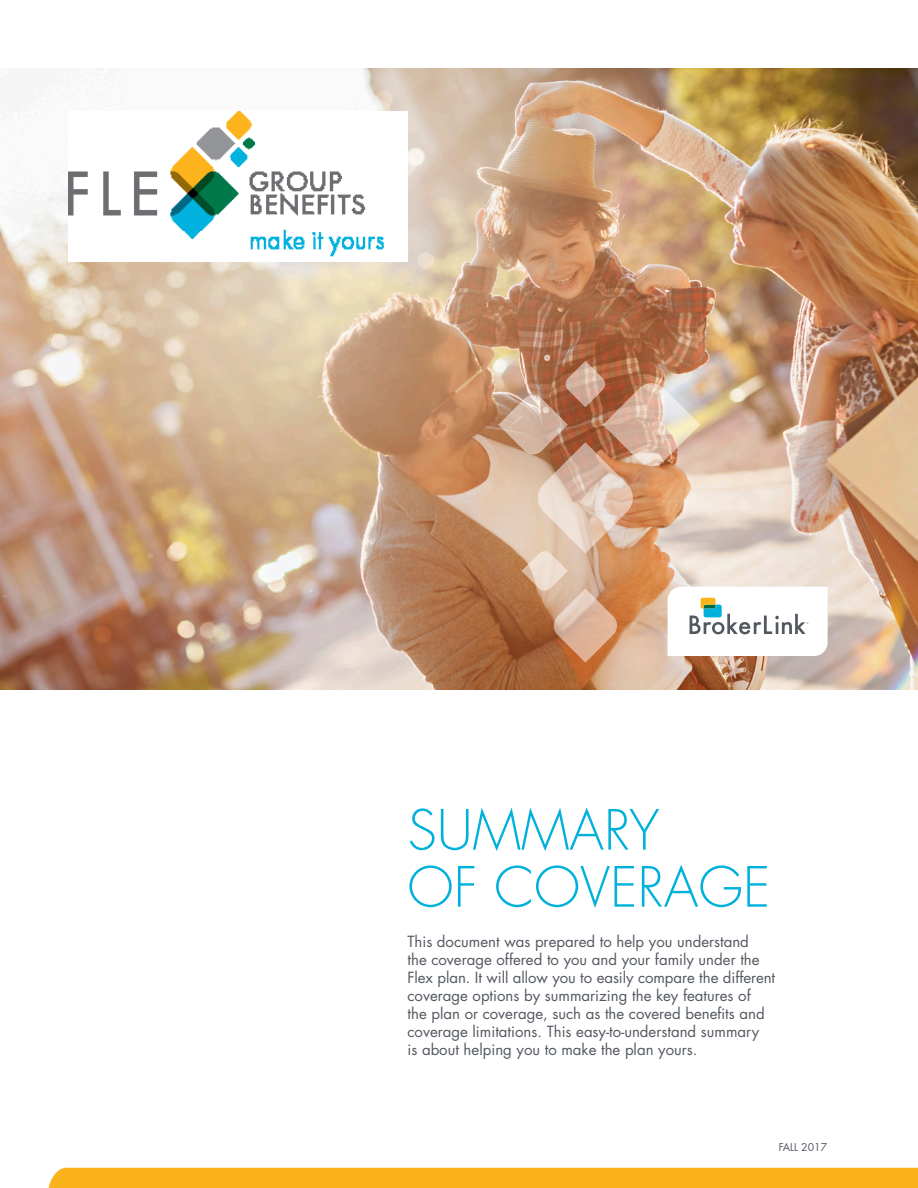
<style>
.page{position:relative;width:918px;height:1188px;background:#fff}
.page>*{position:absolute;margin:0;border:0;box-sizing:border-box;transform-origin:0 0}
.Light{font:300 54px/57px "Futura Std";color:#00b1dc}
.texte_courant{font:15px/18px "Futura Std";color:#535860}
.legal{font:10.5px "Futura Std";color:#535860}
</style>
<div class="page">
<div style="left:48px;top:1168px;width:870px;height:20px;background:#fbb31b"></div>
<img style="left:1px;top:69px;width:917px;height:620px">
<img style="left:69px;top:111px;width:338px;height:150px">
<img style="left:498px;top:361px;width:330px;height:302px">
<p class="Light" style="left:407px;top:803px;width:364px">SUMMARY<br>OF COVERAGE</p>
<p class="texte_courant" style="left:407px;top:933px;width:369px">This document was prepared to help you understand<br>the coverage offered to you and your family under the Flex plan. It will allow you to easily compare the different coverage options by summarizing the key features of<br>the plan or coverage, such as the covered benefits and coverage limitations. This easy-to-understand summary<br>is about helping you to make the plan yours.</p>
<p class="legal" style="left:779px;top:1141px;width:50px">FALL 2017</p>
</div>
